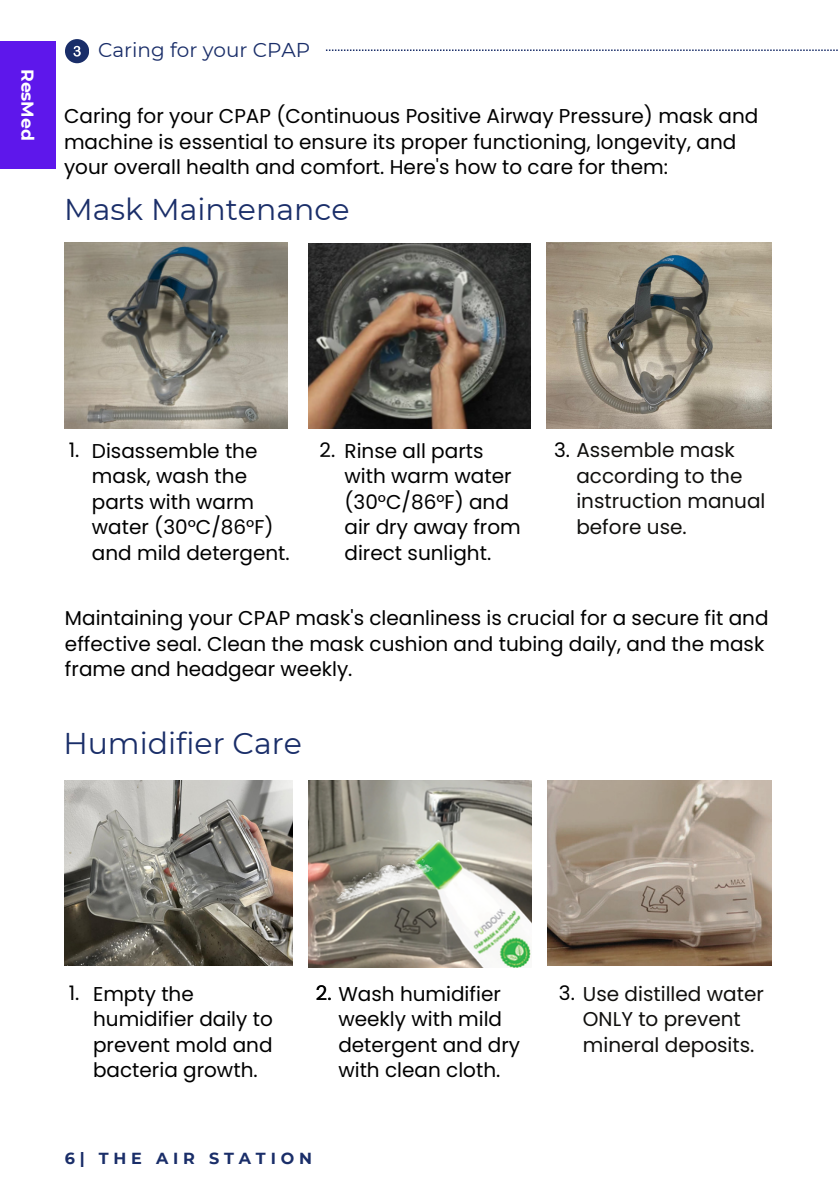
<style>
.page{position:relative;width:839px;height:1191px;background:#fff}
.page>*{position:absolute;margin:0;border:0;box-sizing:border-box;transform-origin:0 0}
.t1{font:30px "Montserrat";color:#1a2e69}
.t2{font:20px/25.6px "Poppins";color:#000}
.t3{font:20px/25.6px "Poppins";color:#100f0d}
.t4{font:20px "Montserrat";color:#1a2e69}
.t5{font:700 17.2px "Montserrat";color:#fff}
.t6{font:700 16px "Montserrat";letter-spacing:.3em;color:#1a2e69}
.s1{color:#000}
</style>
<div class="page">
<svg style="left:326px;top:49px;width:512px;height:2px"></svg>
<img style="left:65px;top:242px;width:222px;height:187px">
<img style="left:308px;top:243px;width:223px;height:186px">
<img style="left:547px;top:242px;width:224px;height:187px">
<img style="left:308px;top:781px;width:223px;height:186px">
<img style="left:65px;top:781px;width:228px;height:185px">
<img style="left:333px;top:851px;width:104px;height:51px">
<img style="left:547px;top:781px;width:224px;height:185px">
<div style="left:65px;top:39px;width:24px;height:24px;background:#1a2e69;border-radius:50%"></div>
<svg style="left:73px;top:46px;width:8px;height:11px"></svg>
<div style="left:0;top:41px;width:55px;height:127px;background:#5e17eb"></div>
<h3 class="t5" style="left:38px;top:69px;width:73px;rotate:90deg">ResMed</h3>
<h2 class="t4" style="left:98px;top:38px;width:214px">Caring for your CPAP</h2>
<h3 class="t2" style="left:64px;top:103px;width:696px">Caring for your CPAP (Continuous Positive Airway Pressure) mask and machine is essential to ensure its proper functioning, longevity, and your overall health and comfort. Here's how to care for them:</h3>
<h3 class="t1" style="left:64px;top:191px;width:287px">Mask Maintenance</h3>
<h3 class="t2" style="left:92px;top:438px;width:199px">Disassemble the mask, wash the parts with warm water (30°C/86°F) and mild detergent.</h3>
<h3 class="t3" style="left:576px;top:437px;width:191px;text-indent:-22px"><span class="s1">3.</span> Assemble mask according to the instruction manual before use.</h3>
<h1 class="t2" style="left:69px;top:437px;width:12px">1.</h1>
<p class="t2" style="left:319px;top:437px;width:17px">2.</p>
<h3 class="t2" style="left:344px;top:438px;width:178px">Rinse all parts with warm water (30°C/86°F) and air dry away from direct sunlight.</h3>
<h3 class="t2" style="left:65px;top:605px;width:705px">Maintaining your CPAP mask's cleanliness is crucial for a secure fit and effective seal. Clean the mask cushion and tubing daily, and the mask frame and headgear weekly.</h3>
<h3 class="t1" style="left:63px;top:725px;width:240px">Humidifier Care</h3>
<h3 class="t2" style="left:69px;top:980px;width:12px">1.</h3>
<h3 class="t2" style="left:93px;top:981px;width:181px">Empty the humidifier daily to prevent mold and bacteria growth.</h3>
<p class="t2" style="left:338px;top:981px;width:183px;text-indent:-22px">2. Wash humidifier weekly with mild detergent and dry with clean cloth.</p>
<h3 class="t6" style="left:65px;top:1149px;width:249px">6| THE AIR STATION</h3>
<p class="t3" style="left:583px;top:981px;width:182px;text-indent:-24px"><span class="s1">3.</span> Use distilled water<br>ONLY to prevent mineral deposits.</p>
</div>
